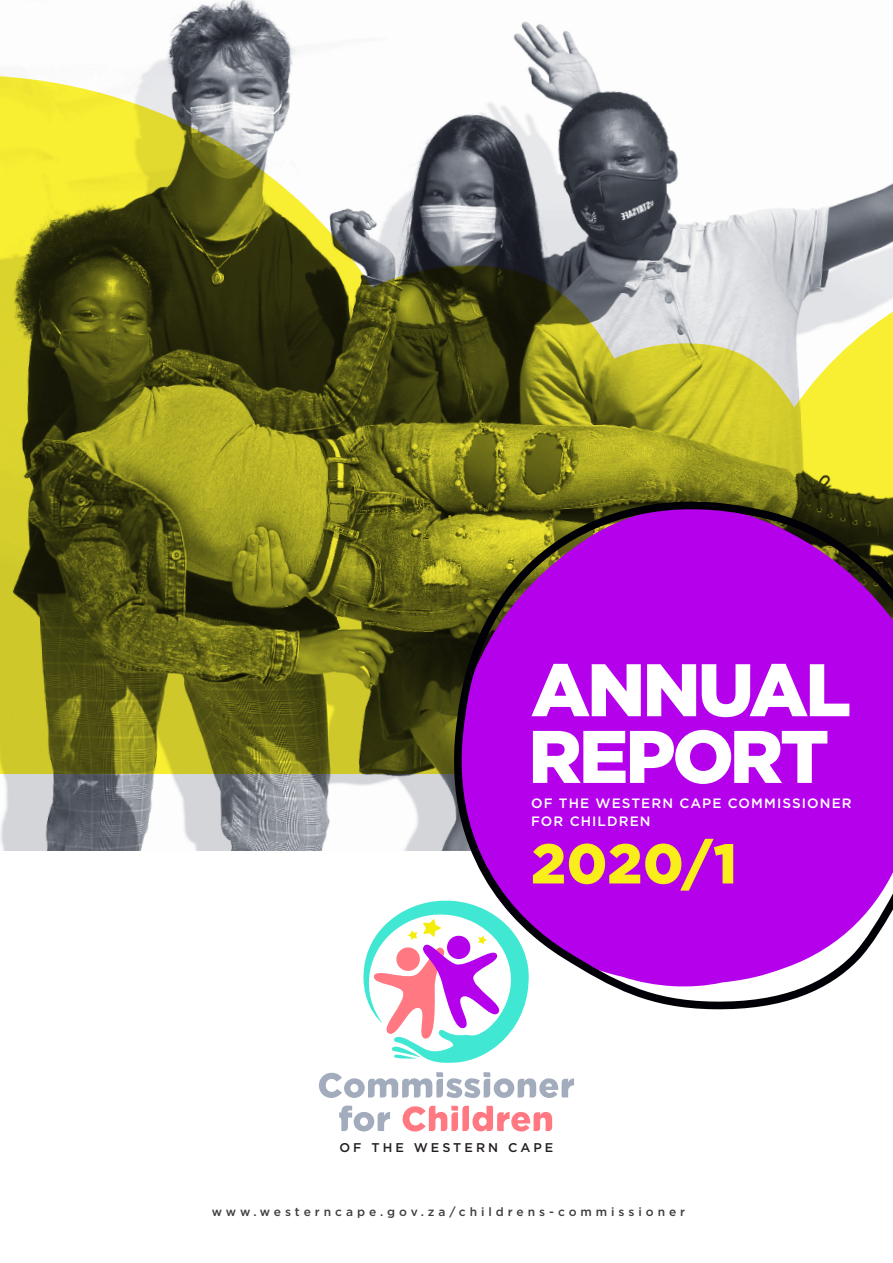
<style>
.page{position:relative;width:893px;height:1263px;background:#fff}
.page>*{position:absolute;margin:0;border:0;box-sizing:border-box;transform-origin:0 0}
.Bullets{font:900 74.25px "Gotham";letter-spacing:-.04em;color:#fff}
.Bullets-2{font:900 55.95px "Gotham";color:#faee1a}
.CC_PULLQ{font:500 13.65px/17.7px "Gotham";letter-spacing:.08em;color:#fff}
.CC_PULLQ-2{font:500 12.6px "Gotham";letter-spacing:.24em;color:#231f20}
.t1{font:500 12px "Gotham";letter-spacing:.33em;color:#3e3e3f}
</style>
<div class="page">
<img style="left:0;top:0;width:893px;height:851px">
<svg style="left:441px;top:472px;width:452px;height:538px"></svg>
<svg style="left:363px;top:900px;width:166px;height:163px"></svg>
<svg style="left:319px;top:1072px;width:255px;height:26px"></svg>
<svg style="left:403px;top:1106px;width:149px;height:26px"></svg>
<svg style="left:339px;top:1105px;width:51px;height:26px"></svg>
<p class="Bullets" style="left:531px;top:647px;width:321px">ANNUAL</p>
<p class="Bullets" style="left:528px;top:714px;width:302px">REPORT</p>
<p class="CC_PULLQ" style="left:531px;top:794px;width:322px">OF THE WESTERN CAPE COMMISSIONER<br>FOR CHILDREN</p>
<p class="Bullets-2" style="left:531px;top:831px;width:207px">2020/1</p>
<p class="CC_PULLQ-2" style="left:340px;top:1139px;width:215px">OF THE WESTERN CAPE</p>
<p class="t1" style="left:212px;top:1204px;width:475px">www.westerncape.gov.za/childrens-commissioner</p>
</div>
